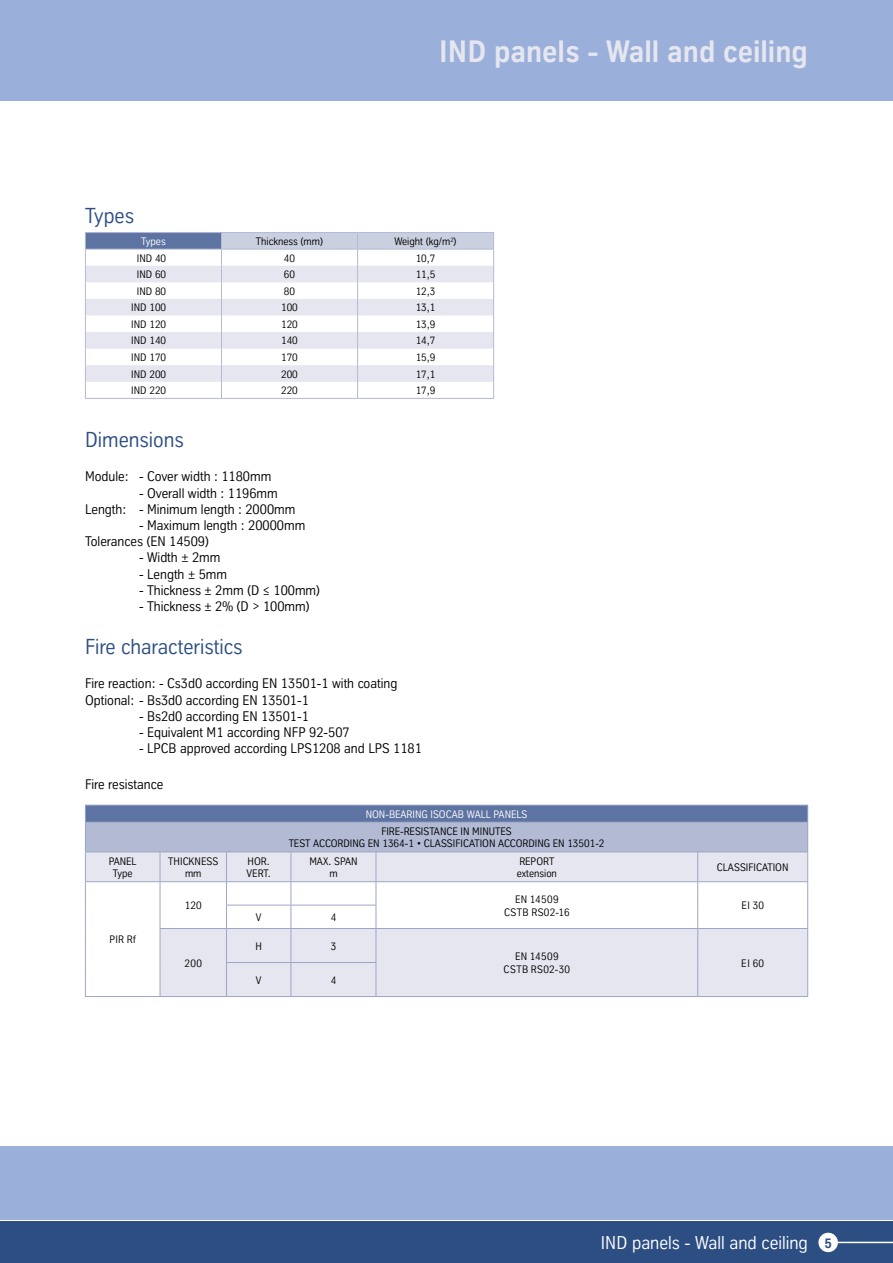
<style>
.page{position:relative;width:893px;height:1263px;background:#fff}
.page>*{position:absolute;margin:0;border:0;box-sizing:border-box;transform-origin:0 0}
.t1{font:700 30px "TK Type";color:#e5e6ef}
.t2{font:21px "TK Type";color:#2d4e83}
.t3{font:18px "TK Type";color:#fff}
.t4{font:13.5px/16.2px "TK Type";color:#000}
.t5{font:700 13.5px "TK Type";color:#2d4e83}
.t6{font:10.5px/12.6px "TK Type";color:#000;text-align:center}
.t7{font:10.5px/12.6px "TK Type";letter-spacing:.03em;color:#000;text-align:center}
.t8{font:10.5px "TK Type";letter-spacing:.085em;color:#fff}
.t9{font:10.5px "TK Type";letter-spacing:.04em;color:#fff}
</style>
<div class="page">
<svg style="left:0;top:1219px;width:893px;height:3px"></svg>
<div style="left:0;top:1222px;width:893px;height:41px;background:#2d4e83"></div>
<div style="left:0;top:0;width:893px;height:100px;background:#9aafd9"></div>
<hr style="left:837px;top:1242px;width:56px;height:1px;background:#fff">
<div style="left:818px;top:1233px;width:20px;height:19px;background:#fff;border-radius:50%"></div>
<div style="left:85px;top:805px;width:723px;height:17px;background:#5d73a2"></div>
<div style="left:85px;top:822px;width:723px;height:30px;background:#b3bad4"></div>
<div style="left:86px;top:852px;width:721px;height:29px;background:#e5e6ef"></div>
<svg style="left:86px;top:882px;width:721px;height:114px;fill:#e5e6ef"></svg>
<hr style="left:85px;top:822px;width:75px;height:1px;background:#9ca6c6">
<hr style="left:160px;top:822px;width:67px;height:1px;background:#9ca6c6">
<hr style="left:227px;top:822px;width:64px;height:1px;background:#9ca6c6">
<hr style="left:291px;top:822px;width:85px;height:1px;background:#9ca6c6">
<hr style="left:376px;top:822px;width:322px;height:1px;background:#9ca6c6">
<hr style="left:698px;top:822px;width:110px;height:1px;background:#9ca6c6">
<hr style="left:85px;top:851px;width:75px;height:1px;background:#9ca6c6">
<hr style="left:160px;top:851px;width:67px;height:1px;background:#9ca6c6">
<hr style="left:227px;top:851px;width:64px;height:1px;background:#9ca6c6">
<hr style="left:291px;top:851px;width:85px;height:1px;background:#9ca6c6">
<hr style="left:376px;top:851px;width:322px;height:1px;background:#9ca6c6">
<hr style="left:698px;top:851px;width:110px;height:1px;background:#9ca6c6">
<hr style="left:85px;top:881px;width:75px;height:1px;background:#9ca6c6">
<hr style="left:160px;top:881px;width:67px;height:1px;background:#9ca6c6">
<svg style="left:160px;top:852px;width:1px;height:76px"></svg>
<hr style="left:227px;top:881px;width:64px;height:1px;background:#9ca6c6">
<hr style="left:291px;top:881px;width:85px;height:1px;background:#9ca6c6">
<hr style="left:376px;top:881px;width:322px;height:1px;background:#9ca6c6">
<hr style="left:698px;top:881px;width:110px;height:1px;background:#9ca6c6">
<svg style="left:697px;top:852px;width:1px;height:76px"></svg>
<svg style="left:807px;top:806px;width:1px;height:122px"></svg>
<hr style="left:226px;top:905px;width:65px;height:1px;background:#9ca6c6">
<svg style="left:226px;top:852px;width:1px;height:76px"></svg>
<hr style="left:291px;top:905px;width:85px;height:1px;background:#9ca6c6">
<svg style="left:291px;top:852px;width:1px;height:76px"></svg>
<svg style="left:376px;top:852px;width:1px;height:76px"></svg>
<hr style="left:160px;top:928px;width:67px;height:1px;background:#9ca6c6">
<hr style="left:160px;top:929px;width:1px;height:33px;background:#9ca6c6">
<hr style="left:160px;top:962px;width:1px;height:34px;background:#9ca6c6">
<hr style="left:227px;top:928px;width:64px;height:1px;background:#9ca6c6">
<hr style="left:226px;top:929px;width:1px;height:33px;background:#9ca6c6">
<hr style="left:291px;top:928px;width:85px;height:1px;background:#9ca6c6">
<hr style="left:291px;top:929px;width:1px;height:33px;background:#9ca6c6">
<hr style="left:376px;top:928px;width:322px;height:1px;background:#9ca6c6">
<hr style="left:376px;top:929px;width:1px;height:33px;background:#9ca6c6">
<hr style="left:698px;top:928px;width:110px;height:1px;background:#9ca6c6">
<hr style="left:697px;top:929px;width:1px;height:33px;background:#9ca6c6">
<hr style="left:697px;top:962px;width:1px;height:34px;background:#9ca6c6">
<hr style="left:807px;top:929px;width:1px;height:33px;background:#9ca6c6">
<hr style="left:807px;top:962px;width:1px;height:34px;background:#9ca6c6">
<hr style="left:226px;top:962px;width:65px;height:1px;background:#9ca6c6">
<hr style="left:226px;top:963px;width:1px;height:33px;background:#9ca6c6">
<hr style="left:291px;top:962px;width:85px;height:1px;background:#9ca6c6">
<hr style="left:291px;top:963px;width:1px;height:33px;background:#9ca6c6">
<hr style="left:376px;top:963px;width:1px;height:33px;background:#9ca6c6">
<hr style="left:85px;top:805px;width:75px;height:1px;background:#9ca6c6">
<hr style="left:160px;top:805px;width:67px;height:1px;background:#9ca6c6">
<hr style="left:227px;top:805px;width:64px;height:1px;background:#9ca6c6">
<hr style="left:291px;top:805px;width:85px;height:1px;background:#9ca6c6">
<hr style="left:376px;top:805px;width:322px;height:1px;background:#9ca6c6">
<hr style="left:698px;top:805px;width:110px;height:1px;background:#9ca6c6">
<svg style="left:85px;top:805px;width:1px;height:123px"></svg>
<hr style="left:85px;top:928px;width:1px;height:34px;background:#9ca6c6">
<hr style="left:85px;top:962px;width:1px;height:34px;background:#9ca6c6">
<hr style="left:85px;top:996px;width:75px;height:1px;background:#9ca6c6">
<hr style="left:160px;top:996px;width:67px;height:1px;background:#9ca6c6">
<hr style="left:376px;top:996px;width:322px;height:1px;background:#9ca6c6">
<hr style="left:227px;top:996px;width:64px;height:1px;background:#9ca6c6">
<hr style="left:291px;top:996px;width:85px;height:1px;background:#9ca6c6">
<hr style="left:698px;top:996px;width:110px;height:1px;background:#9ca6c6">
<div style="left:85px;top:233px;width:136px;height:16px;background:#5d73a2"></div>
<svg style="left:86px;top:266px;width:135px;height:116px;fill:#e5e6ef"></svg>
<hr style="left:85px;top:232px;width:136px;height:1px;background:#b3bad4">
<hr style="left:221px;top:232px;width:137px;height:1px;background:#b3bad4">
<hr style="left:358px;top:232px;width:136px;height:1px;background:#b3bad4">
<hr style="left:85px;top:249px;width:136px;height:1px;background:#b3bad4">
<svg style="left:85px;top:233px;width:1px;height:165px"></svg>
<svg style="left:221px;top:233px;width:273px;height:165px"></svg>
<hr style="left:85px;top:398px;width:136px;height:1px;background:#b3bad4">
<hr style="left:221px;top:398px;width:137px;height:1px;background:#b3bad4">
<hr style="left:358px;top:398px;width:136px;height:1px;background:#b3bad4">
<h2 class="t2" style="left:85px;top:204px;width:51px">Types</h2>
<h1 class="t1" style="left:439px;top:35px;width:370px">IND panels - Wall and ceiling</h1>
<p class="t9" style="left:141px;top:236px;width:26px">Types</p>
<p class="t6" style="left:256px;top:235px;width:69px">Thickness (mm)</p>
<p class="t6" style="left:394px;top:235px;width:64px">Weight (kg/m<sup>2</sup>)</p>
<p class="t6" style="left:137px;top:252px;width:31px">IND 40</p>
<p class="t6" style="left:284px;top:252px;width:13px">40</p>
<p class="t6" style="left:416px;top:252px;width:21px">10,7</p>
<p class="t6" style="left:137px;top:268px;width:31px">IND 60</p>
<p class="t6" style="left:284px;top:268px;width:13px">60</p>
<p class="t6" style="left:416px;top:268px;width:21px">11,5</p>
<p class="t6" style="left:137px;top:285px;width:31px">IND 80</p>
<p class="t6" style="left:284px;top:285px;width:13px">80</p>
<p class="t6" style="left:416px;top:285px;width:21px">12,3</p>
<p class="t6" style="left:131px;top:301px;width:36px">IND 100</p>
<p class="t6" style="left:281px;top:301px;width:18px">100</p>
<p class="t6" style="left:416px;top:301px;width:21px">13,1</p>
<p class="t6" style="left:131px;top:318px;width:36px">IND 120</p>
<p class="t6" style="left:281px;top:318px;width:18px">120</p>
<p class="t6" style="left:416px;top:318px;width:21px">13,9</p>
<p class="t6" style="left:131px;top:335px;width:36px">IND 140</p>
<p class="t6" style="left:281px;top:335px;width:18px">140</p>
<p class="t6" style="left:416px;top:335px;width:21px">14,7</p>
<p class="t6" style="left:131px;top:351px;width:36px">IND 170</p>
<p class="t6" style="left:281px;top:351px;width:18px">170</p>
<p class="t6" style="left:416px;top:351px;width:21px">15,9</p>
<p class="t6" style="left:131px;top:368px;width:36px">IND 200</p>
<p class="t6" style="left:281px;top:368px;width:18px">200</p>
<p class="t6" style="left:416px;top:368px;width:21px">17,1</p>
<p class="t6" style="left:131px;top:384px;width:36px">IND 220</p>
<p class="t6" style="left:281px;top:384px;width:18px">220</p>
<p class="t6" style="left:416px;top:384px;width:21px">17,9</p>
<h2 class="t2" style="left:85px;top:429px;width:100px">Dimensions</h2>
<p class="t4" style="left:85px;top:469px;width:188px">Module: - Cover width : 1180mm</p>
<p class="t4" style="left:85px;top:485px;width:212px;text-indent:54px">- Overall width : 1196mm<br>Length: - M inimum length : 2000mm</p>
<p class="t4" style="left:85px;top:517px;width:222px;text-indent:54px">- Maximum length : 20000mm<br>Tolerances (EN 14509)</p>
<p class="t4" style="left:139px;top:550px;width:83px">- Width ± 2mm</p>
<p class="t4" style="left:139px;top:566px;width:90px">- Length ± 5mm</p>
<p class="t4" style="left:139px;top:582px;width:183px">- Thickness ± 2mm (D ≤ 100mm)</p>
<p class="t4" style="left:139px;top:598px;width:172px">- Thickness ± 2% (D &gt; 100mm)</p>
<h2 class="t2" style="left:85px;top:636px;width:159px">Fire characteristics</h2>
<p class="t4" style="left:85px;top:676px;width:314px">Fire reaction: - Cs3d0 according EN 13501-1 with coating<br>Optional: - Bs3d0 according EN 13501-1</p>
<p class="t4" style="left:139px;top:708px;width:171px">- Bs2d0 according EN 13501-1</p>
<p class="t4" style="left:139px;top:724px;width:212px">- Equivalent M 1 according NFP 92-507</p>
<p class="t4" style="left:139px;top:740px;width:284px">- LPCB approved according LPS1208 and LPS 1181</p>
<p class="t4" style="left:85px;top:776px;width:80px">Fire resistance</p>
<p class="t8" style="left:366px;top:808px;width:163px">Non-bearin g Isocab wall pan els</p>
<p class="t6" style="left:289px;top:825px;width:317px">Fi re-resistance in min utes<br>Test accordin g EN 1364-1 • Classificati on accordin g EN 13501-2</p>
<p class="t6" style="left:109px;top:855px;width:29px">Panel<br>Type</p>
<p class="t6" style="left:168px;top:855px;width:52px">Thickn ess mm</p>
<p class="t6" style="left:247px;top:855px;width:26px;text-align:left">hor. vert.</p>
<p class="t6" style="left:309px;top:855px;width:48px">max. span m</p>
<p class="t6" style="left:517px;top:855px;width:42px;text-align:left">Report extension</p>
<p class="t6" style="left:717px;top:861px;width:71px">Classificati on</p>
<p class="t6" style="left:110px;top:933px;width:28px">PIR Rf</p>
<p class="t6" style="left:185px;top:899px;width:19px">120</p>
<p class="t7" style="left:504px;top:893px;width:67px">EN 14509<br>CSTB RS02-16</p>
<p class="t6" style="left:741px;top:899px;width:24px">EI 30</p>
<p class="t6" style="left:256px;top:911px;width:7px">V</p>
<p class="t6" style="left:331px;top:911px;width:7px">4</p>
<p class="t6" style="left:185px;top:957px;width:19px">200</p>
<p class="t6" style="left:255px;top:940px;width:6px">H</p>
<p class="t6" style="left:331px;top:940px;width:7px">3</p>
<p class="t7" style="left:504px;top:950px;width:68px">EN 14509<br>CSTB RS02-30</p>
<p class="t6" style="left:741px;top:957px;width:24px">EI 60</p>
<p class="t6" style="left:256px;top:974px;width:7px">V</p>
<p class="t6" style="left:331px;top:974px;width:7px">4</p>
<h3 class="t3" style="left:601px;top:1233px;width:209px">IND panels - Wall and ceiling</h3>
<p class="t5" style="left:824px;top:1236px;width:9px">5</p>
</div>
